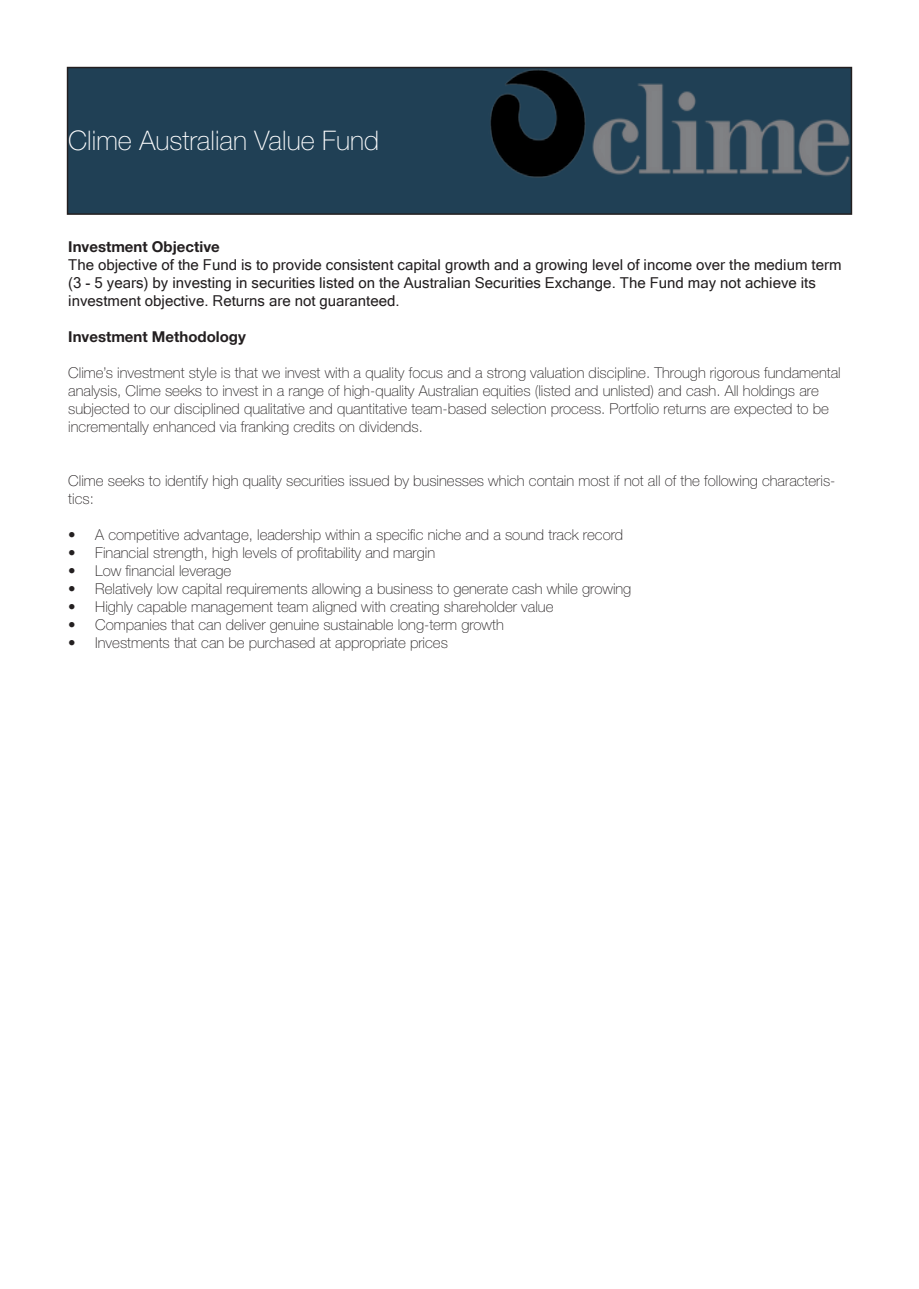
<style>
.page{position:relative;width:919px;height:1289px;background:#fff}
.page>*{position:absolute;margin:0;border:0;box-sizing:border-box;transform-origin:0 0}
.t1{font:100 27px "Helvetica Neue LT Std";color:#fff}
.t2{font:100 15px/18px "Helvetica Neue LT Std";color:#231f20}
.t3{font:15px/18px "Microsoft Sans Serif";color:#231f20}
.t4{font:700 15px "Helvetica Neue LT Std";color:#231f20}
</style>
<div class="page">
<div style="left:68px;top:68px;width:783px;height:146px;background:#204055"></div>
<div style="left:67px;top:67px;width:785px;height:148px;border:2px solid #231f20"></div>
<img style="left:488px;top:68px;width:364px;height:110px">
<p class="t1" style="left:68px;top:124px;width:312px">Clime Australian Value Fund</p>
<p class="t4" style="left:68px;top:237px;width:153px">Investment Objective</p>
<p class="t3" style="left:68px;top:255px;width:774px">The objective of the Fund is to provide consistent capital growth and a growing level of income over the medium term (3 - 5 years) by investing in securities listed on the Australian Securities Exchange. The Fund may not achieve its investment objective. Returns are not guaranteed.</p>
<p class="t4" style="left:68px;top:327px;width:179px">Investment Methodology</p>
<p class="t2" style="left:68px;top:364px;width:773px">Clime’s investment style is that we invest with a quality focus and a strong valuation discipline. Through rigorous fundamental analysis, Clime seeks to invest in a range of high-quality Australian equities (listed and unlisted) and cash. All holdings are subjected to our disciplined qualitative and quantitative team-based selection process. Portfolio returns are expected to be incrementally enhanced via franking credits on dividends.</p>
<p class="t2" style="left:68px;top:472px;width:768px">Clime seeks to identify high quality securities issued by businesses which contain most if not all of the following characteris&shy;tics:</p>
<p class="t2" style="left:68px;top:526px;width:556px">• A competitive advantage, leadership within a specific niche and a sound track record</p>
<p class="t2" style="left:68px;top:544px;width:368px">• Financial strength, high levels of profitability and margin</p>
<p class="t2" style="left:68px;top:562px;width:164px">• Low financial leverage</p>
<p class="t2" style="left:68px;top:580px;width:564px">• Relatively low capital requirements allowing a business to generate cash while growing</p>
<p class="t2" style="left:68px;top:598px;width:486px">• Highly capable management team aligned with creating shareholder value</p>
<p class="t2" style="left:68px;top:616px;width:437px">• Companies that can deliver genuine sustainable long-term growth</p>
<p class="t2" style="left:68px;top:634px;width:381px">• Investments that can be purchased at appropriate prices</p>
</div>
